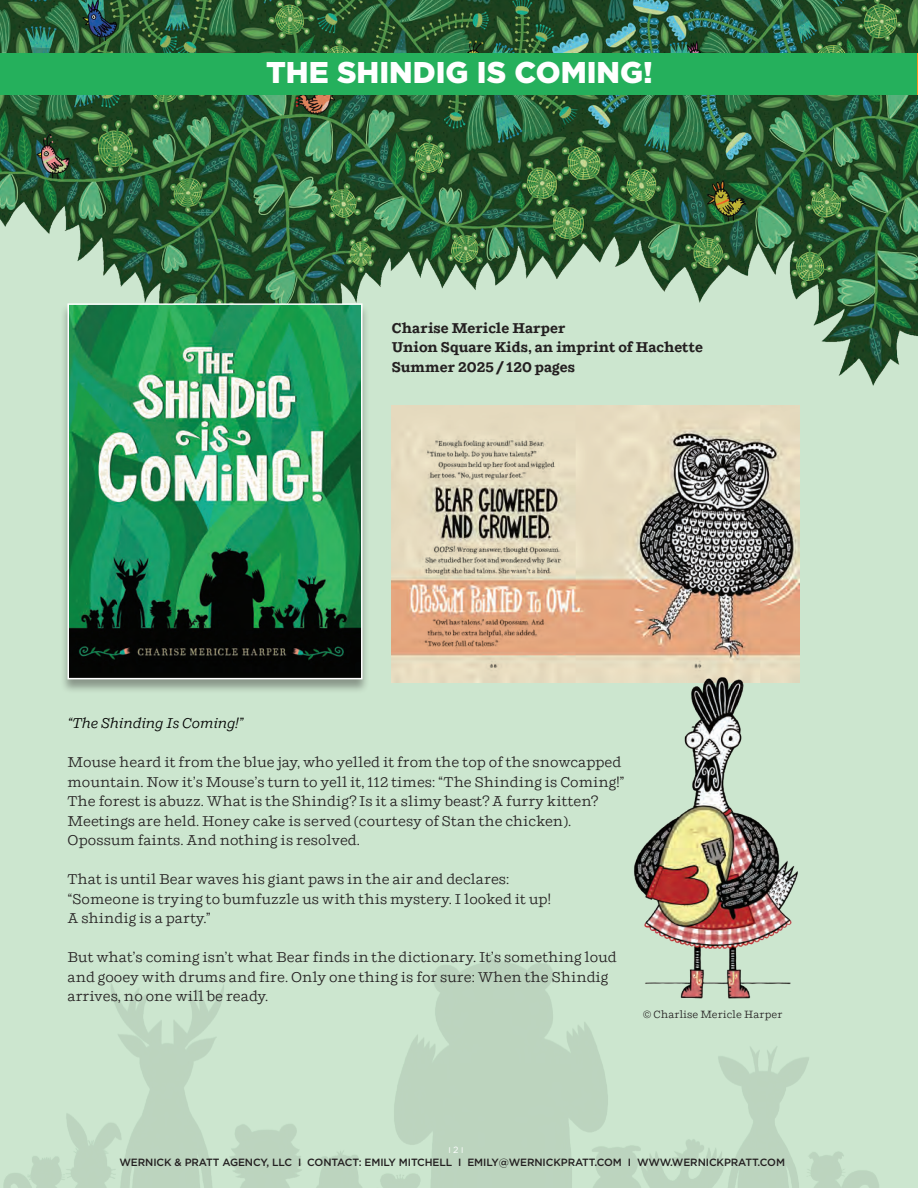
<style>
.page{position:relative;width:918px;height:1188px;background:#cce6cf}
.page>*{position:absolute;margin:0;border:0;box-sizing:border-box;transform-origin:0 0}
.t1{font:900 30px "Gotham";color:#fff}
.t2{font:14.25px/19.5px "Shift";color:#231f20}
.t3{font:700 14.25px/19.5px "Shift";color:#231f20}
.t4{font:italic 14.25px "Shift";color:#000}
.t5{font:500 10.5px "Gotham";letter-spacing:-.01em;color:#231f20}
.t6{font:10.5px "Shift";color:#231f20}
.t7{font:8.25px "Gotham";color:#fff}
.s1{font-size:9px}
</style>
<div class="page">
<img style="left:0;top:0;width:918px;height:386px">
<div style="left:0;top:53px;width:918px;height:41px;background:#25b05c"></div>
<hr style="left:917px;top:53px;width:1px;height:41px;background:#f7931d">
<div style="left:60px;top:303px;width:310px;height:391px;background:#231f20;opacity:.4"></div>
<img style="left:71px;top:306px;width:289px;height:370px">
<div style="left:68px;top:303px;width:295px;height:376px;border:2px solid #fff"></div>
<img style="left:392px;top:406px;width:407px;height:277px">
<img style="left:629px;top:664px;width:171px;height:335px">
<h1 class="t1" style="left:266px;top:52px;width:388px">THE SHINDIG IS COMING!</h1>
<p class="t3" style="left:392px;top:319px;width:313px">Charise Mericle Harper<br>Union Square Kids, an imprint of Hachette<br>Summer 2025 / 120 pages</p>
<p class="t4" style="left:68px;top:715px;width:177px">“The Shinding Is Coming!”</p>
<p class="t2" style="left:68px;top:753px;width:559px">Mouse heard it from the blue jay, who yelled it from the top of the snowcapped mountain. Now it’s Mouse’s turn to yell it, 112 times: “The Shinding is Coming!” The forest is abuzz. What is the Shindig? Is it a slimy beast? A furry kitten?<br>Meetings are held. Honey cake is served (courtesy of Stan the chicken).<br>Opossum faints. And nothing is resolved.</p>
<p class="t2" style="left:68px;top:870px;width:485px">That is until Bear waves his giant paws in the air and declares: “Someone is trying to bumfuzzle us with this mystery. I looked it up!<br>A shindig is a party.”</p>
<p class="t2" style="left:68px;top:948px;width:551px">But what’s coming isn’t what Bear finds in the dictionary. It’s something loud and gooey with drums and fire. Only one thing is for sure: When the Shindig arrives, no one will be ready.</p>
<p class="t6" style="left:643px;top:1008px;width:141px">© Charlise Mericle Harper</p>
<p class="t7" style="left:448px;top:1144px;width:17px">I <span class="s1">2</span> I</p>
<p class="t5" style="left:119px;top:1155px;width:667px">WERNICK &amp; PRATT AGENCY, LLC I CONTACT: EMILY MITCHELL I EMILY@WERNICKPRATT.COM I WWW.WERNICKPRATT.COM</p>
</div>
